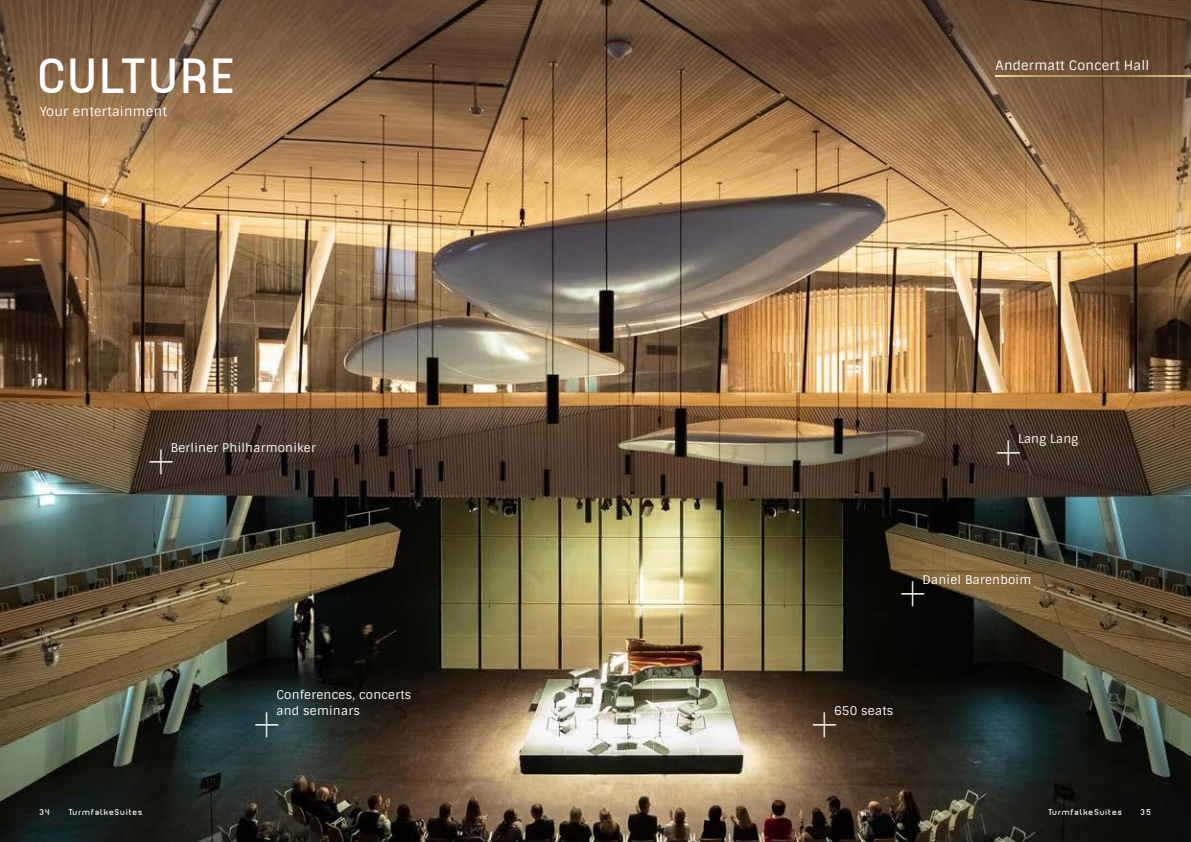
<style>
.page{position:relative;width:1191px;height:842px;background:#fff}
.page>*{position:absolute;margin:0;border:0;box-sizing:border-box;transform-origin:0 0}
.t1{font:47px "Planet Estyle";letter-spacing:.1em;color:#fff}
.t2{font:100 47px "Roboto";color:#fff}
.t3{font:13px "Sintony";letter-spacing:.02em;color:#fff}
.t4{font:12px/16px "Sintony";letter-spacing:.02em;color:#fff}
.t5{font:8px "Planet Estyle";letter-spacing:.15em;color:#fff}
</style>
<div class="page">
<img style="left:0;top:0;width:1191px;height:842px">
<svg style="left:995px;top:75px;width:196px;height:2px"></svg>
<h1 class="t1" style="left:40px;top:45px;width:197px">CULTURE</h1>
<p class="t3" style="left:40px;top:103px;width:129px">Your entertainment</p>
<p class="t4" style="left:171px;top:440px;width:147px">Berliner Philharmoniker</p>
<h1 class="t2" style="left:148px;top:429px;width:28px">+</h1>
<p class="t5" style="left:40px;top:807px;width:12px">34</p>
<p class="t5" style="left:69px;top:807px;width:75px">TurmfalkeSuites</p>
<p class="t4" style="left:276px;top:687px;width:136px">Conferences, concerts and seminars</p>
<h1 class="t2" style="left:254px;top:692px;width:28px">+</h1>
<p class="t3" style="left:995px;top:57px;width:155px">Andermatt Concert Hall</p>
<p class="t4" style="left:1018px;top:431px;width:62px">Lang Lang</p>
<h1 class="t2" style="left:995px;top:420px;width:28px">+</h1>
<p class="t4" style="left:922px;top:571px;width:110px">Daniel Barenboim</p>
<h1 class="t2" style="left:900px;top:561px;width:28px">+</h1>
<p class="t4" style="left:834px;top:703px;width:61px">650 seats</p>
<h1 class="t2" style="left:811px;top:692px;width:28px">+</h1>
<p class="t5" style="left:1048px;top:807px;width:75px">TurmfalkeSuites</p>
<p class="t5" style="left:1140px;top:807px;width:12px">35</p>
</div>
